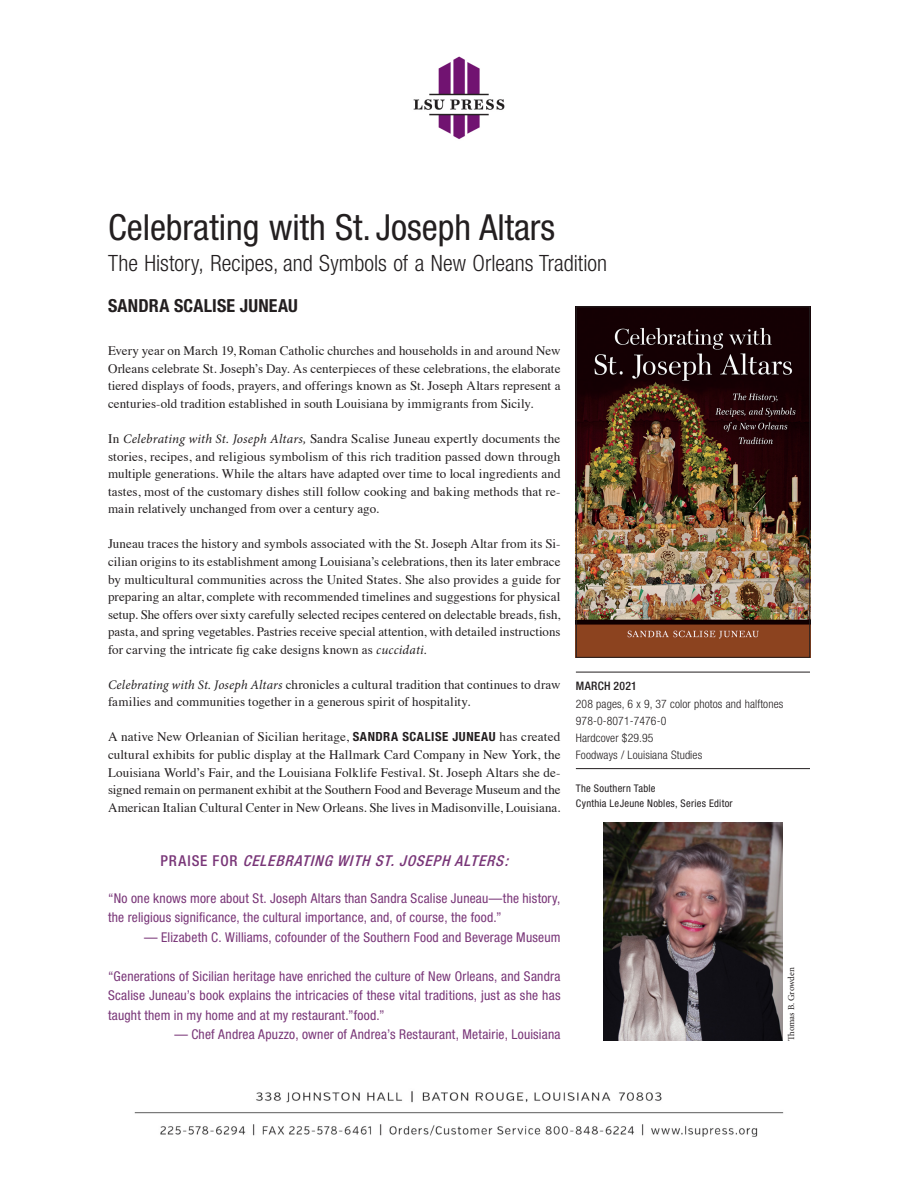
<style>
.page{position:relative;width:918px;height:1188px;background:#fff}
.page>*{position:absolute;margin:0;border:0;box-sizing:border-box;transform-origin:0 0}
.t1{font:condensed 36px "Helvetica Neue";color:#231f20}
.subtitle{font:300 condensed 22.5px "Helvetica Neue";letter-spacing:.005em;color:#231f20}
.Author{font:700 condensed 18px "Helvetica Neue";letter-spacing:.01em;color:#231f20}
.PRAISE_FOR{font:italic 500 condensed 15px "Helvetica Neue";color:#793678}
.blurb{font:condensed 13.5px/19.5px "Helvetica Neue";letter-spacing:.015em;color:#793678}
.text{font:13.05px/17.5px "Times";letter-spacing:.005em;color:#231f20;text-align:justify}
.First_Paragraph{font:13.05px/17.5px "Times";letter-spacing:.005em;color:#231f20;text-align:justify}
.info{font:300 condensed 11.7px "Helvetica Neue";letter-spacing:.01em;color:#231f20}
.info-last_line{font:300 condensed 11.7px "Helvetica Neue";letter-spacing:.01em;color:#231f20}
.Month___Rule{font:500 condensed 11.7px "Helvetica Neue";letter-spacing:.025em;color:#231f20}
.series_editor{font:condensed 10.5px "Helvetica Neue";letter-spacing:.025em;color:#231f20}
.series{font:condensed 10.5px "Helvetica Neue";letter-spacing:.025em;color:#231f20}
.t2{font:9px "Minion Pro";letter-spacing:-.01em;color:#231f20}
.s1{font-family:"Minion Pro";font-style:italic}
.s2{font-family:"Helvetica Neue";font-weight:700;font-stretch:condensed;font-size:12.6px}
.s3{font-style:normal}
</style>
<div class="page">
<img style="left:413px;top:56px;width:92px;height:84px">
<img style="left:134px;top:1091px;width:650px;height:46px">
<hr style="left:576px;top:672px;width:234px;height:1px;background:#231f20">
<hr style="left:576px;top:768px;width:234px;height:1px;background:#231f20">
<img style="left:603px;top:823px;width:180px;height:218px">
<img style="left:578px;top:309px;width:230px;height:347px">
<div style="left:576px;top:307px;width:234px;height:351px;border:1px solid #231f20"></div>
<p class="t1" style="left:108px;top:206px;width:449px">Celebrating with St. Joseph Altars</p>
<p class="subtitle" style="left:108px;top:251px;width:501px">The History, Recipes, and Symbols of a New Orleans Tradition</p>
<p class="Author" style="left:108px;top:295px;width:191px">SANDRA SCALISE JUNEAU</p>
<p class="First_Paragraph" style="left:108px;top:341px;width:454px">Every year on March 19, Roman Catholic churches and households in and around New Orleans celebrate St. Joseph’s Day. As centerpieces of these celebrations, the elaborate tiered displays of foods, prayers, and offerings known as St. Joseph Altars represent a centuries-old tradition established in south Louisiana by immigrants from Sicily.</p>
<p class="text" style="left:108px;top:429px;width:454px">In <span class="s1">Celebrating with St. Joseph Altars,</span> Sandra Scalise Juneau expertly documents the stories, recipes, and religious symbolism of this rich tradition passed down through multiple generations. While the altars have adapted over time to local ingredients and tastes, most of the customary dishes still follow cooking and baking methods that re&shy;main relatively unchanged from over a century ago.</p>
<p class="text" style="left:108px;top:534px;width:454px">Juneau traces the history and symbols associated with the St. Joseph Altar from its Si&shy;cilian origins to its establishment among Louisiana’s celebrations, then its later embrace by multicultural communities across the United States. She also provides a guide for preparing an altar, complete with recommended timelines and suggestions for physical setup. She offers over sixty carefully selected recipes centered on delectable breads, fish, pasta, and spring vegetables. Pastries receive special attention, with detailed instructions for carving the intricate fig cake designs known as <span class="s1">cuccidati.</span></p>
<p class="text" style="left:108px;top:675px;width:454px"><span class="s1">Celebrating with St. Joseph Altars</span> chronicles a cultural tradition that continues to draw families and communities together in a generous spirit of hospitality.</p>
<p class="First_Paragraph" style="left:108px;top:727px;width:454px">A native New Orleanian of Sicilian heritage, <span class="s2">SANDRA SCALISE JUNEAU</span> has created cultural exhibits for public display at the Hallmark Card Company in New York, the Louisiana World’s Fair, and the Louisiana Folklife Festival. St. Joseph Altars she de&shy;signed remain on permanent exhibit at the Southern Food and Beverage Museum and the American Italian Cultural Center in New Orleans. She lives in Madisonville, Louisiana.</p>
<p class="Month___Rule" style="left:576px;top:679px;width:62px">MARCH 2021</p>
<p class="info" style="left:576px;top:697px;width:209px">208 pages, 6 x 9, 37 color photos and halftones</p>
<p class="info" style="left:576px;top:714px;width:92px">978-0-8071-7476-0</p>
<p class="info" style="left:576px;top:731px;width:79px">Hardcover $29.95</p>
<p class="info-last_line" style="left:576px;top:749px;width:128px">Foodways / Louisiana Studies</p>
<p class="series" style="left:576px;top:782px;width:81px">The Southern Table</p>
<p class="series_editor" style="left:576px;top:797px;width:158px">Cynthia LeJeune Nobles, Series Editor</p>
<p class="PRAISE_FOR" style="left:161px;top:852px;width:354px"><span class="s3">P R A I S E F O R</span> CELEBRATING WITH ST.JOSEPH ALTERS:</p>
<p class="blurb" style="left:108px;top:888px;width:454px">“No one knows more about St. Joseph Altars than Sandra Scalise Juneau—the history, the religious significance, the cultural importance, and, of course, the food.”</p>
<p class="blurb" style="left:144px;top:927px;width:418px">— Elizabeth C. Williams, cofounder of the Southern Food and Beverage Museum</p>
<p class="blurb" style="left:108px;top:966px;width:454px;text-align:justify">“Generations of Sicilian heritage have enriched the culture of New Orleans, and Sandra Scalise Juneau’s book explains the intricacies of these vital traditions, just as she has taught them in my home and at my restaurant.”food.”</p>
<p class="blurb" style="left:174px;top:1025px;width:388px">— Chef Andrea Apuzzo, owner of Andrea’s Restaurant, Metairie, Louisiana</p>
<p class="t2" style="left:786px;top:1041px;width:75px;rotate:-90deg">Thomas B. Growden</p>
</div>
